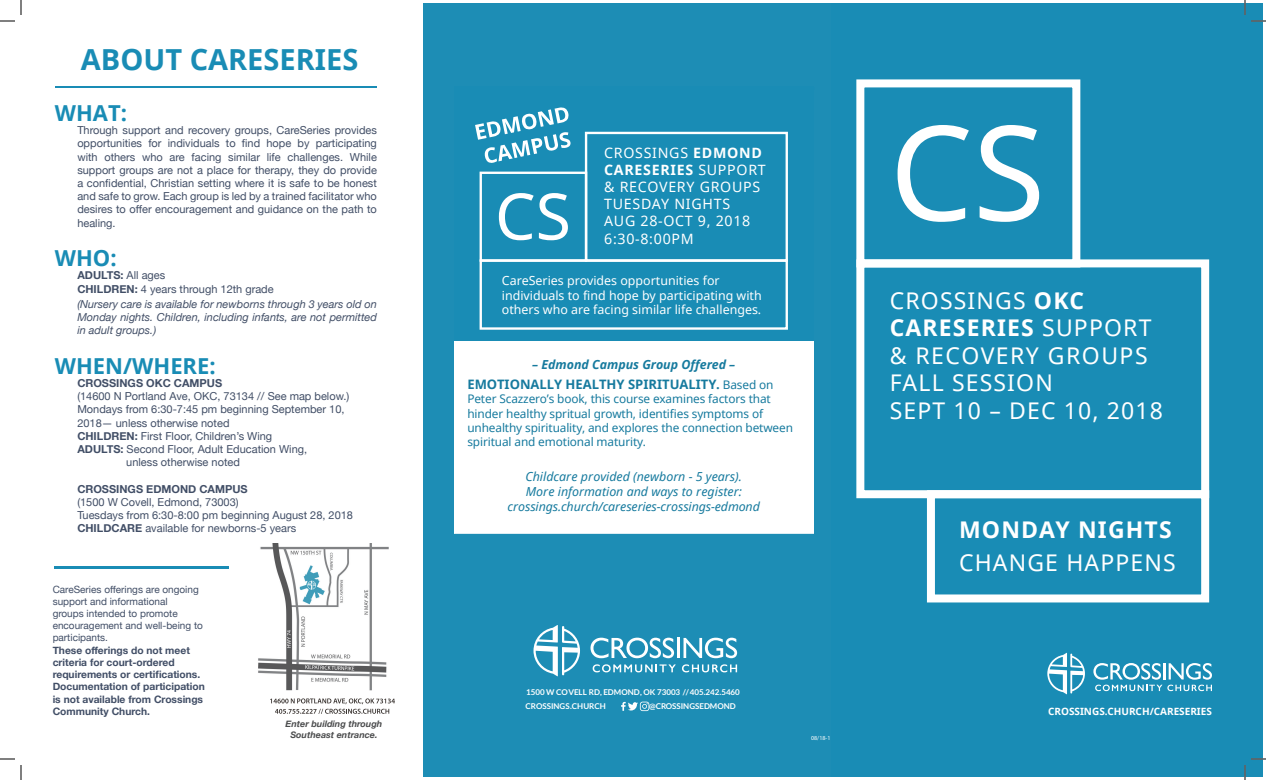
<style>
.page{position:relative;width:1266px;height:780px;background:#fff}
.page>*{position:absolute;margin:0;border:0;box-sizing:border-box;transform-origin:0 0}
.t1{font:700 29px "Noto Sans";color:#198cb5}
.t2{font:23px/27.6px "Noto Sans";letter-spacing:.05em;color:#fff}
.t3{font:700 23px "Noto Sans";letter-spacing:.05em;color:#fff}
.t4{font:700 22px "Noto Sans";color:#198cb5}
.t5{font:14.2px/17.1px "Noto Sans";letter-spacing:.05em;color:#fff}
.t6{font:700 13px "Noto Sans";color:#167a9e}
.t7{font:12.4px/14.9px "Noto Sans";color:#fff}
.t8{font:italic 12.4px/14.9px "Noto Sans";color:#167a9e;text-align:center}
.t9{font:italic 700 12.4px "Noto Sans";color:#167a9e}
.t10{font:11.8px/14.2px "Noto Sans";letter-spacing:-.01em;color:#167a9e}
.t11{font:11px/13.2px "Helvetica Neue";color:#414e66}
.t12{font:italic 11px/13.2px "Helvetica Neue";color:#414e66;text-align:justify}
.t13{font:700 11px "Helvetica Neue";color:#414e66}
.t14{font:700 10.2px/12.3px "Helvetica Neue";color:#414e66}
.t15{font:10px/12px "Helvetica Neue";color:#414e66}
.t16{font:700 10px "Noto Sans";color:#fff}
.t17{font:italic 700 9px/10.8px "Helvetica Neue";color:#4b4c4d;text-align:center}
.t18{font:700 8px/14px "Lato";color:#fff}
.t19{font:6px "Myriad Pro";color:#fff}
.s1{font-weight:700}
.s2{font-weight:400;font-size:11.8px}
</style>
<div class="page">
<hr style="left:55px;top:86px;width:322px;height:2px;background:#198cb5">
<hr style="left:54px;top:566px;width:174px;height:3px;background:#198cb5">
<div style="left:423px;top:3px;width:412px;height:774px;background:#1d8db5"></div>
<img style="left:258px;top:544px;width:131px;height:147px">
<div style="left:831px;top:3px;width:432px;height:774px;background:#198cb5"></div>
<div style="left:856px;top:79px;width:224px;height:188px;border:8px solid #fff"></div>
<svg style="left:898px;top:125px;width:71px;height:97px"></svg>
<svg style="left:980px;top:125px;width:59px;height:97px"></svg>
<div style="left:856px;top:259px;width:353px;height:239px;border:8px solid #fff"></div>
<div style="left:927px;top:490px;width:282px;height:112px;border:8px solid #fff"></div>
<svg style="left:1093px;top:663px;width:119px;height:28px"></svg>
<svg style="left:1047px;top:653px;width:38px;height:41px"></svg>
<div style="left:454px;top:89px;width:360px;height:445px;background:#fff"></div>
<hr style="left:454px;top:534px;width:360px;height:1px;background:#198cb5">
<div style="left:454px;top:86px;width:360px;height:254px;background:#198cb5"></div>
<div style="left:480px;top:172px;width:107px;height:90px;border:2px solid #fff"></div>
<svg style="left:499px;top:193px;width:69px;height:47px"></svg>
<div style="left:480px;top:259px;width:308px;height:71px;border:2px solid #fff"></div>
<div style="left:585px;top:132px;width:203px;height:130px;border:2px solid #fff"></div>
<svg style="left:475px;top:107px;width:96px;height:56px"></svg>
<svg style="left:590px;top:637px;width:148px;height:21px"></svg>
<svg style="left:593px;top:664px;width:83px;height:8px"></svg>
<svg style="left:682px;top:664px;width:55px;height:8px"></svg>
<svg style="left:533px;top:625px;width:47px;height:51px"></svg>
<svg style="left:621px;top:702px;width:28px;height:9px"></svg>
<svg style="left:270px;top:698px;width:125px;height:16px"></svg>
<svg style="left:0;top:0;width:22px;height:22px"></svg>
<svg style="left:0;top:758px;width:22px;height:22px"></svg>
<svg style="left:1244px;top:0;width:22px;height:22px"></svg>
<svg style="left:1244px;top:758px;width:22px;height:22px"></svg>
<h1 class="t1" style="left:81px;top:39px;width:279px">ABOUT CARESERIES</h1>
<h3 class="t4" style="left:55px;top:98px;width:74px">WHAT:</h3>
<p class="t11" style="left:77px;top:124px;width:301px;text-align:justify">Through support and recovery groups, CareSeries provides opportunities for individuals to find hope by participating with others who are facing similar life challenges. While support groups are not a place for therapy, they do provide a confidential, Christian setting where it is safe to be honest and safe to grow. Each group is led by a trained facilitator who desires to offer encouragement and guidance on the path to healing.</p>
<h3 class="t4" style="left:55px;top:243px;width:63px">WHO:</h3>
<p class="t11" style="left:77px;top:270px;width:198px"><span class="s1">ADULTS:</span> All ages<br><span class="s1">CHILDREN:</span> 4 years through 12th grade</p>
<p class="t12" style="left:77px;top:298px;width:301px">(Nursery care is available for newborns through 3 years old on Monday nights. Children, including infants, are not permitted in adult groups.)</p>
<h3 class="t4" style="left:55px;top:350px;width:162px">WHEN/WHERE:</h3>
<p class="t13" style="left:77px;top:375px;width:146px">CROSSINGS OKC CAMPUS</p>
<p class="t11" style="left:77px;top:390px;width:274px">(14600 N Portland Ave, OKC, 73134 // See map below.)</p>
<p class="t11" style="left:77px;top:404px;width:269px">Mondays from 6:30-7:45 pm beginning September 10,</p>
<p class="t11" style="left:77px;top:417px;width:154px">2018— unless otherwise noted</p>
<p class="t11" style="left:77px;top:430px;width:196px"><span class="s1">CHILDREN:</span> First Floor, Children’s Wing</p>
<p class="t11" style="left:77px;top:443px;width:231px"><span class="s1">ADULTS:</span> Second Floor, Adult Education Wing,</p>
<p class="t11" style="left:126px;top:456px;width:115px">unless otherwise noted</p>
<p class="t13" style="left:77px;top:480px;width:172px">CROSSINGS EDMOND CAMPUS</p>
<p class="t11" style="left:77px;top:496px;width:277px">(1500 W Covell, Edmond, 73003)<br>Tuesdays from 6:30-8:00 pm beginning August 28, 2018<br><span class="s1">CHILDCARE</span> available for newborns-5 years</p>
<p class="t15" style="left:53px;top:584px;width:152px">CareSeries offerings are ongoing support and informational<br>groups intended to promote encouragement and well-being to participants.</p>
<p class="t14" style="left:53px;top:644px;width:154px">These offerings do not meet criteria for court-ordered requirements or certifications.<br>Documentation of participation is not available from Crossings<br>Community Church.</p>
<p class="t17" style="left:285px;top:719px;width:98px">Enter building through<br>Southeast entrance.</p>
<p class="t5" style="left:604px;top:144px;width:163px">CROSSINGS <span class="s1">EDMOND<br>CARESERIES</span> SUPPORT &amp; RECOVERY GROUPS<br>TUESDAY NIGHTS<br>AUG 28-OCT 9, 2018<br>6:30-8:00PM</p>
<p class="t7" style="left:502px;top:272px;width:261px">CareSeries provides opportunities for individuals to find hope by participating with others who are facing similar life challenges.</p>
<p class="t9" style="left:532px;top:356px;width:205px">– Edmond Campus Group Offered –</p>
<p class="t6" style="left:467px;top:375px;width:308px">EMOTIONALLY HEALTHY SPIRITUALITY. <span class="s2">Based on</span></p>
<p class="t10" style="left:467px;top:392px;width:327px">Peter Scazzero’s book, this course examines factors that hinder healthy spritual growth, identifies symptoms of unhealthy spirituality, and explores the connection between spiritual and emotional maturity.</p>
<p class="t8" style="left:508px;top:469px;width:254px">Childcare provided (newborn - 5 years).<br>More information and ways to register: crossings.church/careseries-crossings-edmond</p>
<p class="t18" style="left:526px;top:685px;width:216px">1500 W COVELL RD, EDMOND, OK 73003 // 405.242.5460<br>CROSSINGS.CHURCH</p>
<p class="t18" style="left:649px;top:699px;width:88px">@CROSSINGSEDMOND</p>
<p class="t19" style="left:811px;top:735px;width:21px">08/18-1</p>
<h2 class="t2" style="left:890px;top:286px;width:275px">CROSSINGS <span class="s1">OKC<br>CARESERIES</span> SUPPORT &amp; RECOVERY GROUPS<br>FALL SESSION<br>SEPT 10 – DEC 10, 2018</h2>
<h2 class="t3" style="left:959px;top:514px;width:214px">MONDAY NIGHTS</h2>
<h2 class="t2" style="left:959px;top:548px;width:218px">CHANGE HAPPENS</h2>
<p class="t16" style="left:1048px;top:704px;width:165px">CROSSINGS.CHURCH/CARESERIES</p>
</div>
